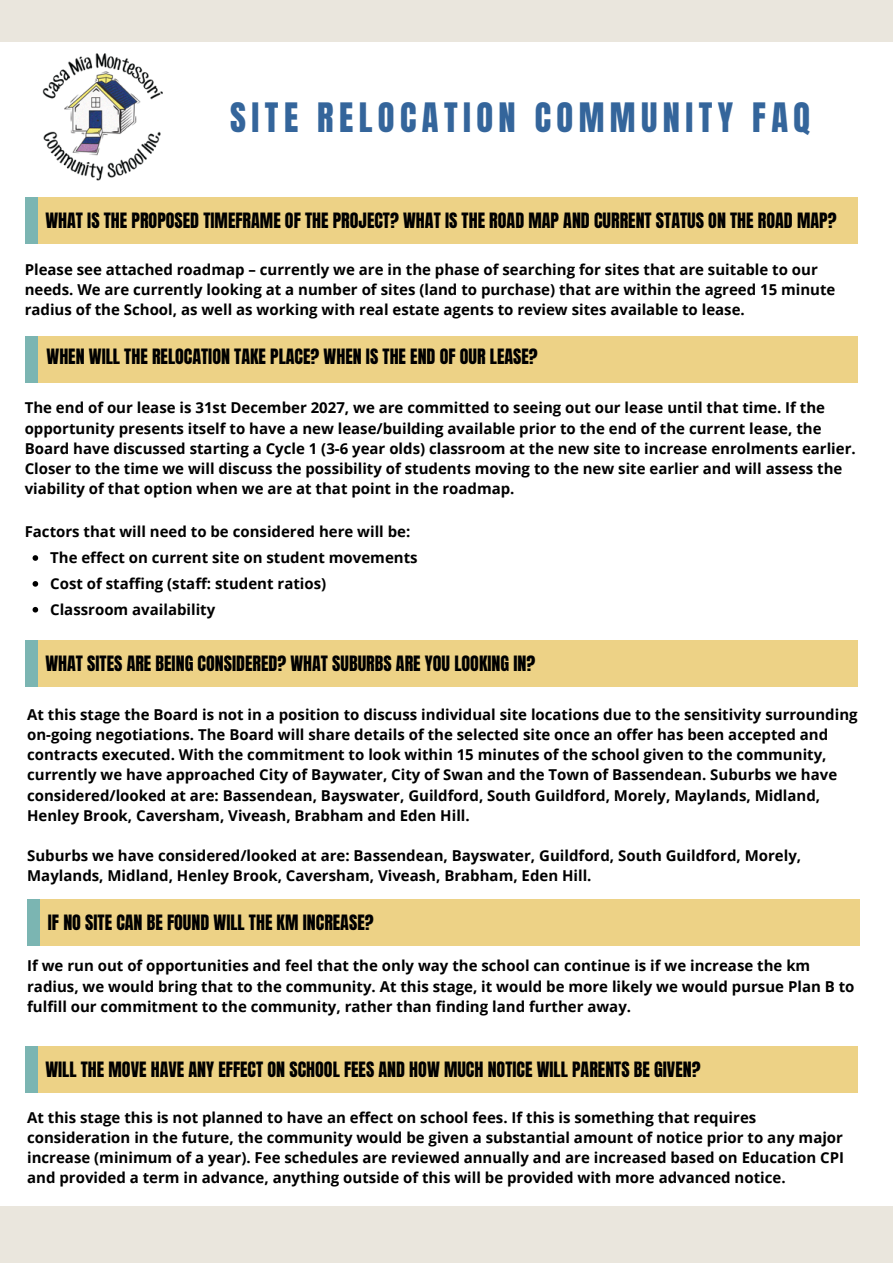
<style>
.page{position:relative;width:893px;height:1264px;background:#fff}
.page>*{position:absolute;margin:0;border:0;box-sizing:border-box;transform-origin:0 0}
.t1{font:34.5px "Anton";letter-spacing:.16em;color:#34659b}
.t2{font:18px "Anton";color:#000}
.t3{font:700 15px/20.2px "Open Sans";color:#000}
</style>
<div class="page">
<div style="left:0;top:1206px;width:892px;height:56px;background:#eae6dd"></div>
<div style="left:25px;top:197px;width:18px;height:47px;background:#7bb5b2"></div>
<div style="left:38px;top:197px;width:819px;height:47px;background:#edd286"></div>
<div style="left:0;top:0;width:892px;height:42px;background:#eae6dd"></div>
<img style="left:42px;top:53px;width:121px;height:128px">
<div style="left:25px;top:336px;width:18px;height:46px;background:#7bb5b2"></div>
<div style="left:38px;top:336px;width:819px;height:46px;background:#edd286"></div>
<svg style="left:33px;top:555px;width:5px;height:6px"></svg>
<svg style="left:33px;top:581px;width:5px;height:5px"></svg>
<svg style="left:33px;top:607px;width:5px;height:5px"></svg>
<div style="left:25px;top:640px;width:18px;height:46px;background:#7bb5b2"></div>
<div style="left:38px;top:640px;width:819px;height:46px;background:#edd286"></div>
<div style="left:27px;top:899px;width:19px;height:46px;background:#7bb5b2"></div>
<div style="left:41px;top:899px;width:818px;height:46px;background:#edd286"></div>
<div style="left:25px;top:1045px;width:18px;height:47px;background:#7bb5b2"></div>
<div style="left:38px;top:1045px;width:819px;height:47px;background:#edd286"></div>
<p class="t1" style="left:230px;top:93px;width:582px">SITE RELOCATION COMMUNITY FAQ</p>
<p class="t2" style="left:45px;top:207px;width:792px">WHAT IS THE PROPOSED TIMEFRAME OF THE PROJECT? WHAT IS THE ROAD MAP AND CURRENT STATUS ON THE ROAD MAP?</p>
<p class="t3" style="left:25px;top:259px;width:812px">Please see attached roadmap – currently we are in the phase of searching for sites that are suitable to our needs. We are currently looking at a number of sites (land to purchase) that are within the agreed 15 minute radius of the School, as well as working with real estate agents to review sites available to lease.</p>
<p class="t2" style="left:47px;top:344px;width:492px">WHEN WILL THE RELOCATION TAKE PLACE? WHEN IS THE END OF OUR LEASE?</p>
<p class="t3" style="left:25px;top:397px;width:832px">The end of our lease is 31st December 2027, we are committed to seeing out our lease until that time. If the opportunity presents itself to have a new lease/building available prior to the end of the current lease, the Board have discussed starting a Cycle 1 (3-6 year olds) classroom at the new site to increase enrolments earlier.<br>Closer to the time we will discuss the possibility of students moving to the new site earlier and will assess the viability of that option when we are at that point in the roadmap.</p>
<p class="t3" style="left:25px;top:521px;width:387px">Factors that will need to be considered here will be:</p>
<p class="t3" style="left:50px;top:547px;width:369px">The effect on current site on student movements</p>
<p class="t3" style="left:50px;top:573px;width:277px">Cost of staffing (staff: student ratios)</p>
<p class="t3" style="left:50px;top:599px;width:167px">Classroom availability</p>
<p class="t2" style="left:45px;top:650px;width:491px">WHAT SITES ARE BEING CONSIDERED? WHAT SUBURBS ARE YOU LOOKING IN?</p>
<p class="t3" style="left:27px;top:703px;width:831px">At this stage the Board is not in a position to discuss individual site locations due to the sensitivity surrounding on-going negotiations. The Board will share details of the selected site once an offer has been accepted and contracts executed. With the commitment to look within 15 minutes of the school given to the community, currently we have approached City of Baywater, City of Swan and the Town of Bassendean. Suburbs we have considered/looked at are: Bassendean, Bayswater, Guildford, South Guildford, Morely, Maylands, Midland, Henley Brook, Caversham, Viveash, Brabham and Eden Hill.</p>
<p class="t3" style="left:27px;top:845px;width:775px">Suburbs we have considered/looked at are: Bassendean, Bayswater, Guildford, South Guildford, Morely,<br>Maylands, Midland, Henley Brook, Caversham, Viveash, Brabham, Eden Hill.</p>
<p class="t2" style="left:48px;top:909px;width:327px">IF NO SITE CAN BE FOUND WILL THE KM INCREASE?</p>
<p class="t3" style="left:27px;top:955px;width:828px">If we run out of opportunities and feel that the only way the school can continue is if we increase the km radius, we would bring that to the community. At this stage, it would be more likely we would pursue Plan B to fulfill our commitment to the community, rather than finding land further away.</p>
<p class="t2" style="left:45px;top:1056px;width:656px">WILL THE MOVE HAVE ANY EFFECT ON SCHOOL FEES AND HOW MUCH NOTICE WILL PARENTS BE GIVEN?</p>
<p class="t3" style="left:27px;top:1106px;width:818px">At this stage this is not planned to have an effect on school fees. If this is something that requires consideration in the future, the community would be given a substantial amount of notice prior to any major increase (minimum of a year). Fee schedules are reviewed annually and are increased based on Education CPI and provided a term in advance, anything outside of this will be provided with more advanced notice.</p>
</div>
